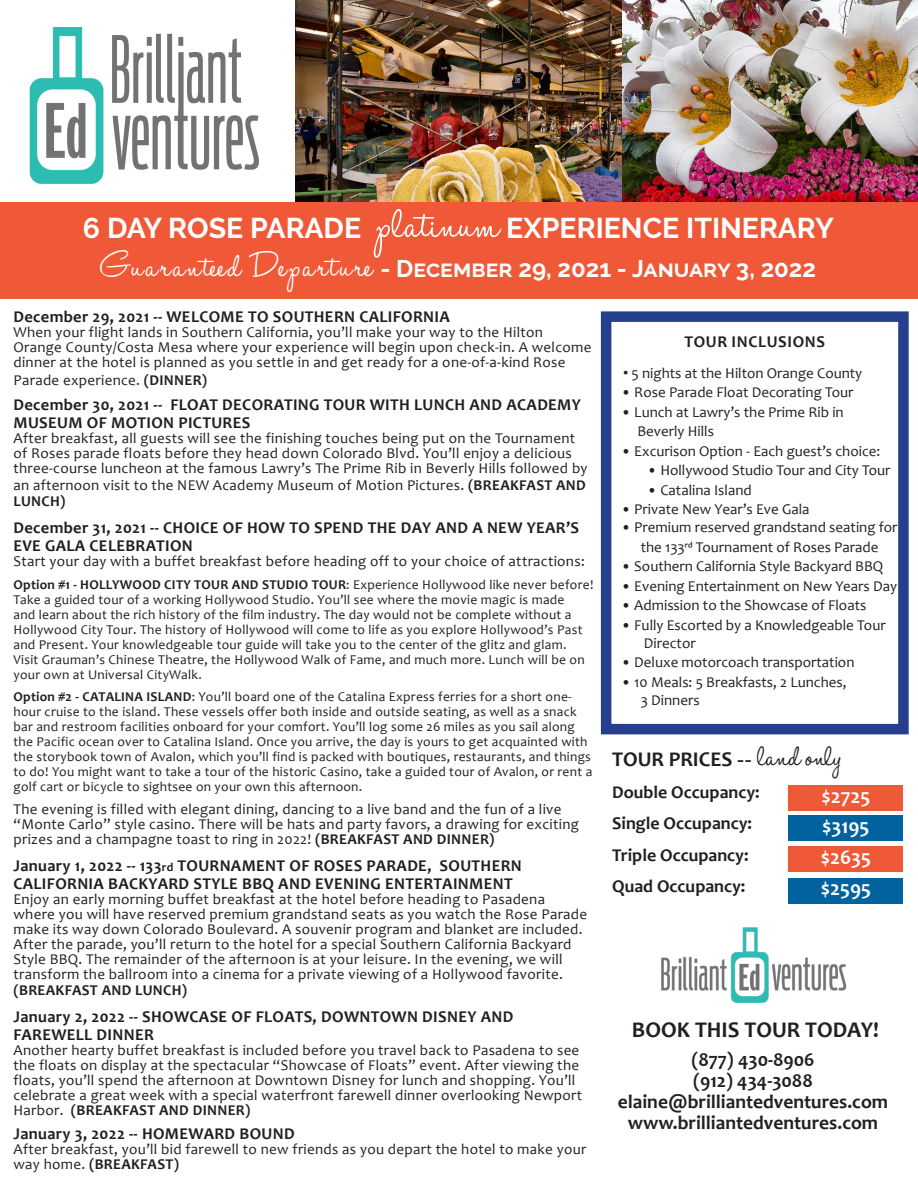
<style>
.page{position:relative;width:918px;height:1188px;background:#fff}
.page>*{position:absolute;margin:0;border:0;box-sizing:border-box;transform-origin:0 0}
.t1{font:700 28.5px "Raleway";color:#fff}
.t2{font:700 24px "Raleway";color:#fff}
.t3{font:700 22.5px "Candara";color:#231f20}
.t4{font:700 21px "Candara";color:#231f20}
.t5{font:700 21px "Candara";color:#fff}
.t6{font:700 19.5px "Candara";color:#231f20}
.t7{font:700 18px "Candara";color:#231f20}
.t8{font:700 16.5px/18px "Candara";letter-spacing:.02em;color:#231f20}
.t9{font:700 16.5px "Candara";letter-spacing:.04em;color:#231f20}
.t10{font:15px/15px "Candara";letter-spacing:.02em;color:#231f20}
.t11{font:15px/19.5px "Candara";color:#231f20;text-align:center}
.t12{font:700 15px "Candara";letter-spacing:.02em;color:#231f20}
.t13{font:13.5px/15px "Candara";letter-spacing:.02em;color:#231f20}
.s1{font-family:"Halo Handletter";font-weight:400;font-size:52.5px}
.s2{font-family:"Halo Handletter";font-weight:400;font-size:40.5px}
.s3{font-weight:700}
.s4{font-size:12px}
.s5{font-family:"Arial"}
.s6{font-family:"Raleway";font-weight:600;font-size:18px}
.s7{font-family:"Halo Handletter";font-weight:400;font-size:36px}
</style>
<div class="page">
<img style="left:295px;top:0;width:623px;height:203px">
<div style="left:601px;top:311px;width:308px;height:423px;border:10px solid #253f8e"></div>
<div style="left:789px;top:786px;width:114px;height:25px;background:#f05937"></div>
<div style="left:789px;top:816px;width:114px;height:25px;background:#01639d"></div>
<div style="left:789px;top:847px;width:114px;height:25px;background:#f05937"></div>
<div style="left:789px;top:879px;width:114px;height:25px;background:#01639d"></div>
<div style="left:0;top:203px;width:918px;height:96px;background:#f05937"></div>
<img style="left:29px;top:27px;width:230px;height:157px">
<img style="left:661px;top:927px;width:186px;height:76px">
<p class="t1" style="left:83px;top:212px;width:753px">6 DAY ROSE PARADE <span class="s1">platinum</span> EXPERIENCE ITINERARY</p>
<p class="t2" style="left:100px;top:255px;width:718px"><span class="s2">Guaranteed Departure</span> - December 29, 2021 - January 3, 2022</p>
<p class="t8" style="left:14px;top:307px;width:438px">December 29, 2021 -- WELCOME TO SOUTHERN CALIFORNIA</p>
<p class="t10" style="left:14px;top:324px;width:579px">When your flight lands in Southern California, you’ll make your way to the Hilton<br>Orange County/Costa Mesa where your experience will begin upon check-in. A welcome dinner at the hotel is planned as you settle in and get ready for a one-of-a-kind Rose</p>
<p class="t10" style="left:14px;top:372px;width:195px">Parade experience. <span class="s3">(DINNER)</span></p>
<p class="t8" style="left:14px;top:396px;width:569px">December 30, 2021 -- FLOAT DECORATING TOUR WITH LUNCH AND ACADEMY<br>MUSEUM OF MOTION PICTURES</p>
<p class="t10" style="left:14px;top:431px;width:576px">After breakfast, all guests will see the finishing touches being put on the Tournament of Roses parade floats before they head down Colorado Blvd. You’ll enjoy a delicious three-course luncheon at the famous Lawry’s The Prime Rib in Beverly Hills followed by</p>
<p class="t10" style="left:14px;top:477px;width:574px;line-height:16.5px">an afternoon visit to the NEW Academy Museum of Motion Pictures. <span class="s3">(BREAKFAST AND<br>LUNCH)</span></p>
<p class="t8" style="left:14px;top:519px;width:567px">December 31, 2021 -- CHOICE OF HOW TO SPEND THE DAY AND A NEW YEAR’S<br>EVE GALA CELEBRATION</p>
<p class="t10" style="left:14px;top:554px;width:573px">Start your day with a buffet breakfast before heading off to your choice of attractions:</p>
<p class="t13" style="left:14px;top:577px;width:581px"><span class="s3">Option #1 - HOLLYWOOD CITY TOUR AND STUDIO TOUR</span>: Experience Hollywood like never before!<br>Take a guided tour of a working Hollywood Studio. You’ll see where the movie magic is made<br>and learn about the rich history of the film industry. The day would not be complete without a Hollywood City Tour. The history of Hollywood will come to life as you explore Hollywood’s Past and Present. Your knowledgeable tour guide will take you to the center of the glitz and glam.<br>Visit Grauman’s Chinese Theatre, the Hollywood Walk of Fame, and much more. Lunch will be on your own at Universal CityWalk.</p>
<p class="t13" style="left:14px;top:689px;width:580px"><span class="s3">Option #2 - CATALINA ISLAND</span>: You’ll board one of the Catalina Express ferries for a short one&shy;hour cruise to the island. These vessels offer both inside and outside seating, as well as a snack bar and restroom facilities onboard for your comfort. You’ll log some 26 miles as you sail along the Pacific ocean over to Catalina Island. Once you arrive, the day is yours to get acquainted with the storybook town of Avalon, which you’ll find is packed with boutiques, restaurants, and things to do! You might want to take a tour of the historic Casino, take a guided tour of Avalon, or rent a golf cart or bicycle to sightsee on your own this afternoon.</p>
<p class="t10" style="left:14px;top:801px;width:567px">The evening is filled with elegant dining, dancing to a live band and the fun of a live “Monte Carlo” style casino. There will be hats and party favors, a drawing for exciting prizes and a champagne toast to ring in 2022! <span class="s3">(BREAKFAST AND DINNER)</span></p>
<p class="t8" style="left:14px;top:856px;width:510px">January 1, 2022 -- 133<span class="s4">rd</span> TOURNAMENT OF ROSES PARADE, SOUTHERN<br>CALIFORNIA BACKYARD STYLE BBQ AND EVENING ENTERTAINMENT</p>
<p class="t10" style="left:14px;top:891px;width:575px">Enjoy an early morning buffet breakfast at the hotel before heading to Pasadena where you will have reserved premium grandstand seats as you watch the Rose Parade make its way down Colorado Boulevard. A souvenir program and blanket are included.<br>After the parade, you’ll return to the hotel for a special Southern California Backyard Style BBQ. The remainder of the afternoon is at your leisure. In the evening, we will transform the ballroom into a cinema for a private viewing of a Hollywood favorite.</p>
<p class="t12" style="left:14px;top:981px;width:175px">(BREAKFAST AND LUNCH)</p>
<p class="t8" style="left:14px;top:1008px;width:501px">January 2, 2022 -- SHOWCASE OF FLOATS, DOWNTOWN DISNEY AND<br>FAREWELL DINNER</p>
<p class="t10" style="left:14px;top:1043px;width:570px">Another hearty buffet breakfast is included before you travel back to Pasadena to see the floats on display at the spectacular “Showcase of Floats” event. After viewing the floats, you’ll spend the afternoon at Downtown Disney for lunch and shopping. You’ll celebrate a great week with a special waterfront farewell dinner overlooking Newport Harbor. <span class="s3">(BREAKFAST AND DINNER)</span></p>
<p class="t8" style="left:14px;top:1125px;width:283px">January 3, 2022 -- HOMEWARD BOUND</p>
<p class="t10" style="left:14px;top:1142px;width:574px">After breakfast, you’ll bid farewell to new friends as you depart the hotel to make your way home. <span class="s3">(BREAKFAST)</span></p>
<p class="t9" style="left:684px;top:332px;width:142px">TOUR INCLUSIONS</p>
<p class="t11" style="left:623px;top:363px;width:241px"><span class="s5">•</span> 5 nights at the Hilton Orange County</p>
<p class="t11" style="left:621px;top:382px;width:234px">• Rose Parade Float Decorating Tour</p>
<p class="t11" style="left:621px;top:402px;width:224px">• Lunch at Lawry’s the Prime Rib in</p>
<p class="t11" style="left:637px;top:421px;width:78px">Beverly Hills</p>
<p class="t11" style="left:621px;top:441px;width:261px">• Excurison Option - Each guest’s choice:</p>
<p class="t11" style="left:647px;top:460px;width:245px">• Hollywood Studio Tour and City Tour</p>
<p class="t11" style="left:647px;top:480px;width:106px">• Catalina Island</p>
<p class="t11" style="left:621px;top:499px;width:190px">• Private New Year’s Eve Gala</p>
<p class="t11" style="left:621px;top:517px;width:278px">• Premium reserved grandstand seating for the 133rd Tournament of Roses Parade</p>
<p class="t11" style="left:621px;top:556px;width:264px">• Southern California Style Backyard BBQ</p>
<p class="t11" style="left:621px;top:576px;width:277px">• Evening Entertainment on New Years Day</p>
<p class="t11" style="left:621px;top:595px;width:247px">• Admission to the Showcase of Floats</p>
<p class="t11" style="left:644px;top:616px;width:243px;line-height:18px;text-align:left;text-indent:-23px">• Fully Escorted by a Knowledgeable Tour<br>Director</p>
<p class="t11" style="left:621px;top:652px;width:235px">• Deluxe motorcoach transportation</p>
<p class="t11" style="left:621px;top:672px;width:227px">• 10 Meals: 5 Breakfasts, 2 Lunches,</p>
<p class="t11" style="left:641px;top:690px;width:61px">3 Dinners</p>
<p class="t4" style="left:612px;top:746px;width:231px">TOUR PRICES <span class="s6">--</span> <span class="s7">land only</span></p>
<p class="t7" style="left:612px;top:780px;width:149px">Double Occupancy:</p>
<p class="t7" style="left:612px;top:812px;width:141px">Single Occupancy:</p>
<p class="t7" style="left:612px;top:843px;width:138px">Triple Occupancy:</p>
<p class="t7" style="left:612px;top:875px;width:135px">Quad Occupancy:</p>
<p class="t5" style="left:821px;top:783px;width:51px">$2725</p>
<p class="t5" style="left:822px;top:813px;width:49px">$3195</p>
<p class="t5" style="left:821px;top:844px;width:52px">$2635</p>
<p class="t5" style="left:821px;top:875px;width:52px">$2595</p>
<p class="t3" style="left:632px;top:1016px;width:248px">BOOK THIS TOUR TODAY!</p>
<p class="t6" style="left:691px;top:1047px;width:125px">(877) 430-8906</p>
<p class="t6" style="left:693px;top:1068px;width:121px">(912) 434-3088</p>
<p class="t6" style="left:618px;top:1089px;width:272px">elaine@brilliantedventures.com</p>
<p class="t6" style="left:628px;top:1110px;width:252px">www.brilliantedventures.com</p>
</div>
